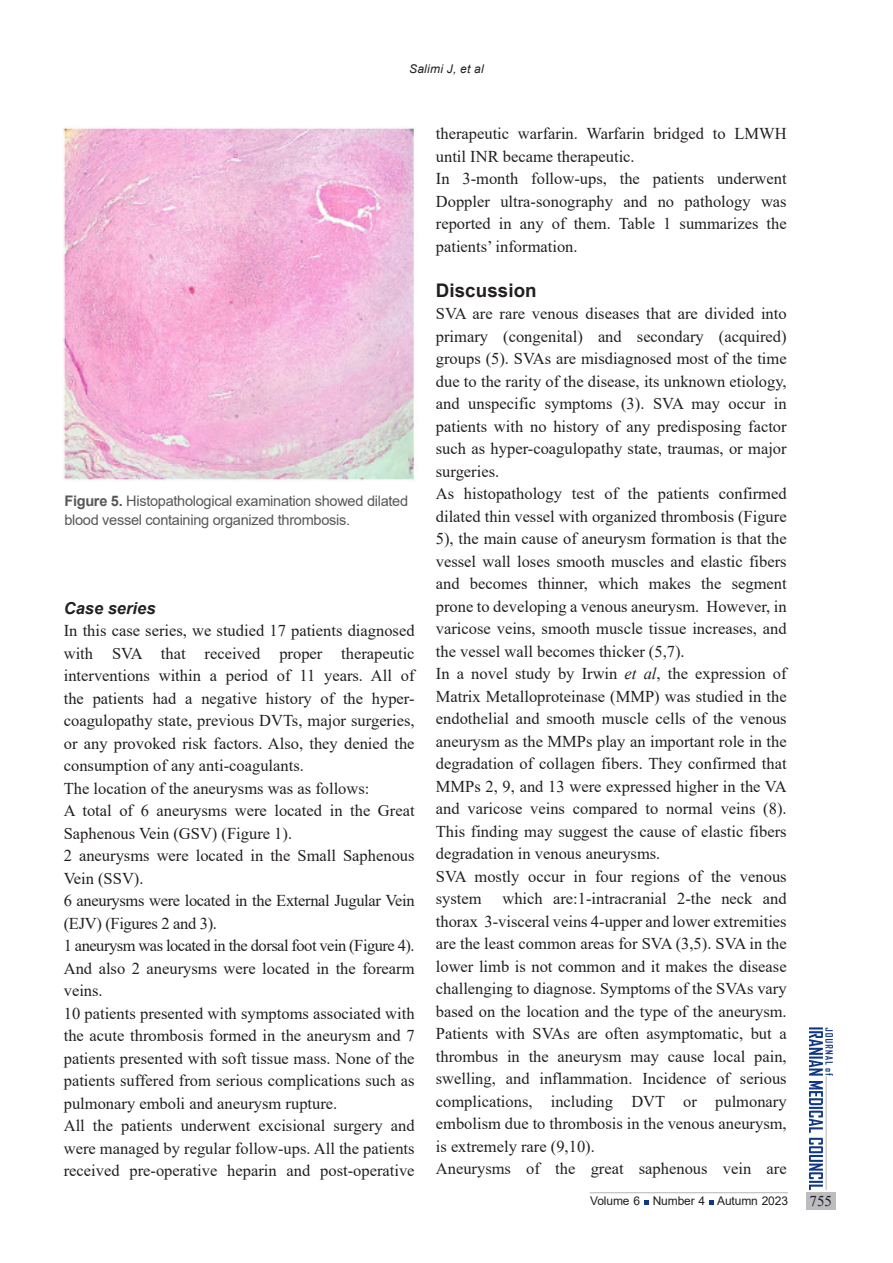
<style>
.page{position:relative;width:893px;height:1263px;background:#fff}
.page>*{position:absolute;margin:0;border:0;box-sizing:border-box;transform-origin:0 0}
.context{font:700 18.75px "Arial";letter-spacing:.005em;color:#231f20}
.context-2{font:16.5px/22.5px "Times New Roman";color:#231f20;text-align:justify}
.context-3{font:16.5px/22.5px "Times New Roman";letter-spacing:-.02em;color:#231f20}
.context-4{font:16.5px "Times New Roman";letter-spacing:-.03em;color:#231f20}
.context-5{font:italic 700 16.5px "Arial";color:#231f20}
.t1{font:15px "Times New Roman";color:#231f20}
.pic-table-t{font:14.55px/19.4px "Arial";letter-spacing:-.02em;color:#57585a}
.t2{font:12px "Arial";letter-spacing:-.01em;color:#231f20}
.context-6{font:italic 12px "Arial";letter-spacing:.02em;color:#231f20}
.s1{font-weight:700}
.s2{font-style:italic}
</style>
<div class="page">
<div style="left:806px;top:1192px;width:29px;height:17px;background:#bcbdc0"></div>
<svg style="left:809px;top:1027px;width:24px;height:163px"></svg>
<hr style="left:826px;top:1076px;width:1px;height:114px;background:#bcbdc0">
<hr style="left:590px;top:1192px;width:198px;height:1px;background:#bcbdc0">
<svg style="left:644px;top:1200px;width:5px;height:5px"></svg>
<svg style="left:709px;top:1200px;width:5px;height:5px"></svg>
<img style="left:63px;top:126px;width:352px;height:355px">
<p class="context-6" style="left:409px;top:61px;width:76px">Salimi J, et al</p>
<p class="pic-table-t" style="left:64px;top:491px;width:345px"><span class="s1">Figure 5.</span> Histopathological examination showed dilated blood vessel containing organized thrombosis.</p>
<p class="context-5" style="left:64px;top:597px;width:93px">Case series</p>
<p class="context-2" style="left:64px;top:619px;width:352px">In this case series, we studied 17 patients diagnosed with SVA that received proper therapeutic interventions within a period of 11 years. All of the patients had a negative history of the hyper&shy;coagulopathy state, previous DVTs, major surgeries, or any provoked risk factors. Also, they denied the consumption of any anti-coagulants.</p>
<p class="context-2" style="left:64px;top:776px;width:307px">The location of the aneurysms was as follows:</p>
<p class="context-2" style="left:64px;top:799px;width:352px">A total of 6 aneurysms were located in the Great<br>Saphenous Vein (GSV) (Figure 1).</p>
<p class="context-2" style="left:64px;top:844px;width:352px">2 aneurysms were located in the Small Saphenous<br>Vein (SSV).</p>
<p class="context-3" style="left:64px;top:889px;width:352px">6 aneurysms were located in the External Jugular Vein (EJV) (Figures 2 and 3).</p>
<p class="context-4" style="left:64px;top:934px;width:352px">1 aneurysm was located in the dorsal foot vein (Figure 4).</p>
<p class="context-2" style="left:64px;top:956px;width:352px">And also 2 aneurysms were located in the forearm veins.</p>
<p class="context-2" style="left:64px;top:1001px;width:352px">10 patients presented with symptoms associated with the acute thrombosis formed in the aneurysm and 7 patients presented with soft tissue mass. None of the patients suffered from serious complications such as pulmonary emboli and aneurysm rupture.</p>
<p class="context-2" style="left:64px;top:1114px;width:352px">All the patients underwent excisional surgery and were managed by regular follow-ups. All the patients received pre-operative heparin and post-operative</p>
<p class="context-2" style="left:436px;top:122px;width:352px">therapeutic warfarin. Warfarin bridged to LMWH until INR became therapeutic.</p>
<p class="context-2" style="left:436px;top:167px;width:352px">In 3-month follow-ups, the patients underwent Doppler ultra-sonography and no pathology was reported in any of them. Table 1 summarizes the patients’ information.</p>
<p class="context" style="left:436px;top:277px;width:102px">Discussion</p>
<p class="context-2" style="left:436px;top:302px;width:352px">SVA are rare venous diseases that are divided into primary (congenital) and secondary (acquired) groups (5). SVAs are misdiagnosed most of the time due to the rarity of the disease, its unknown etiology, and unspecific symptoms (3). SVA may occur in patients with no history of any predisposing factor such as hyper-coagulopathy state, traumas, or major surgeries.</p>
<p class="context-2" style="left:436px;top:482px;width:352px">As histopathology test of the patients confirmed dilated thin vessel with organized thrombosis (Figure 5), the main cause of aneurysm formation is that the vessel wall loses smooth muscles and elastic fibers and becomes thinner, which makes the segment prone to developing a venous aneurysm. However, in varicose veins, smooth muscle tissue increases, and the vessel wall becomes thicker (5,7).</p>
<p class="context-2" style="left:436px;top:662px;width:352px">In a novel study by Irwin <span class="s2">et al</span>, the expression of Matrix Metalloproteinase (MMP) was studied in the endothelial and smooth muscle cells of the venous aneurysm as the MMPs play an important role in the degradation of collagen fibers. They confirmed that MMPs 2, 9, and 13 were expressed higher in the VA and varicose veins compared to normal veins (8).<br>This finding may suggest the cause of elastic fibers degradation in venous aneurysms.</p>
<p class="context-2" style="left:436px;top:864px;width:352px">SVA mostly occur in four regions of the venous system</p>
<p class="context-2" style="left:436px;top:887px;width:352px;text-indent:67px">which are:1-intracranial 2-the neck and thorax 3-visceral veins 4-upper and lower extremities are the least common areas for SVA (3,5). SVA in the lower limb is not common and it makes the disease challenging to diagnose. Symptoms of the SVAs vary based on the location and the type of the aneurysm.<br>Patients with SVAs are often asymptomatic, but a thrombus in the aneurysm may cause local pain, swelling, and inflammation. Incidence of serious complications, including DVT or pulmonary embolism due to thrombosis in the venous aneurysm, is extremely rare (9,10).</p>
<p class="context-2" style="left:436px;top:1157px;width:352px">Aneurysms of the great saphenous vein are</p>
<p class="t2" style="left:590px;top:1193px;width:199px">Volume 6 Number 4 Autumn 2023</p>
<p class="t1" style="left:810px;top:1190px;width:24px">755</p>
</div>
